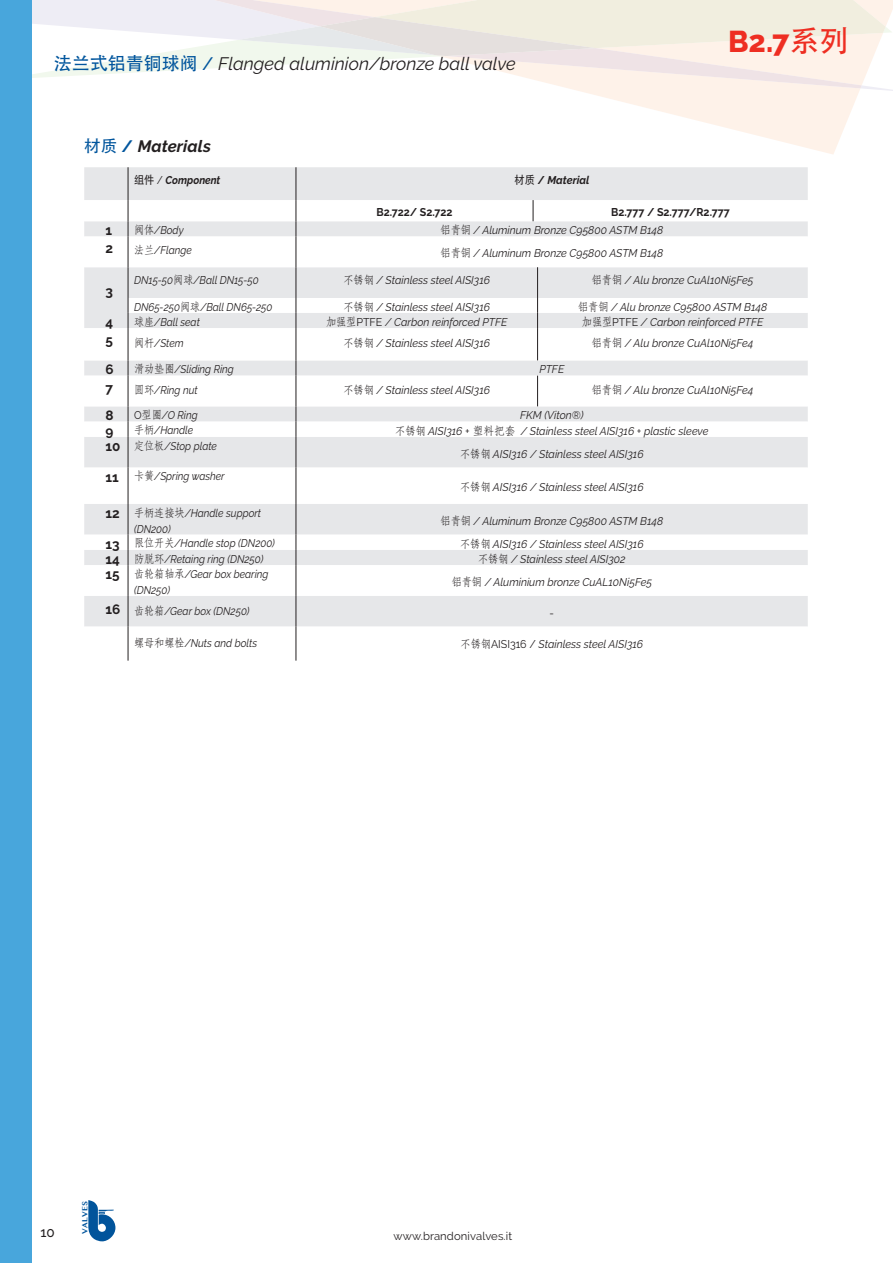
<style>
.page{position:relative;width:893px;height:1263px;background:#fff}
.page>*{position:absolute;margin:0;border:0;box-sizing:border-box;transform-origin:0 0}
.t1{font:800 30px "Raleway";color:#ee2e22}
.t2{font:italic 18px "Raleway";color:#231f20}
.t3{font:italic 700 16.5px "Raleway";letter-spacing:.005em;color:#231f20}
.t4{font:700 13.5px "Raleway";color:#231f20}
.t5{font:500 13.5px "Raleway";color:#231f20}
.t6{font:italic 11.25px "Raleway";color:#231f20;scale:.95 1}
.t7{font:italic 11.25px/15.9px "Raleway";color:#231f20;scale:.9 1}
.t8{font:700 11.25px "Raleway";color:#231f20;scale:.95 1}
.t9{font:11.25px "Raleway";letter-spacing:.01em;color:#231f20}
.t10{font:italic 700 11.25px "Raleway";color:#231f20;scale:.9 1}
.t11{font:italic 700 11.25px "Raleway";color:#231f20;scale:.95 1}
.t12{font:11.25px "Raleway";letter-spacing:.01em;color:#231f20;scale:.95 1}
.t13{font:700 7.8px "Lao MN";color:#01549b}
.s1{font-family:"Adobe Heiti Std";font-style:normal;color:#01559d}
.s2{font-weight:500;font-style:normal;color:#01559d}
.s3{font-family:"Adobe Heiti Std";font-weight:400}
.s4{font-family:"Adobe Heiti Std";font-weight:400;font-style:normal;color:#01559d}
.s5{font-style:normal;color:#01559d}
.s6{font-family:"Adobe Heiti Std";font-weight:400;font-style:normal}
.s7{font-weight:400;font-style:normal}
.s8{font-style:normal}
.s9{font-family:"Adobe Fangsong Std";font-style:normal}
</style>
<div class="page">
<svg style="left:584px;top:92px;width:275px;height:62px;fill:#fef3eb"></svg>
<svg style="left:32px;top:0;width:861px;height:92px"></svg>
<svg style="left:165px;top:0;width:697px;height:88px"></svg>
<svg style="left:239px;top:0;width:647px;height:56px;background:#f1ece3"></svg>
<svg style="left:88px;top:1200px;width:27px;height:41px"></svg>
<div style="left:0;top:0;width:32px;height:1263px;background:#48a6dc"></div>
<div style="left:84px;top:167px;width:724px;height:33px;background:#e6e7e9"></div>
<svg style="left:84px;top:236px;width:724px;height:425px"></svg>
<hr style="left:537px;top:267px;width:1px;height:31px;background:#231f20">
<svg style="left:537px;top:298px;width:1px;height:30px"></svg>
<hr style="left:537px;top:328px;width:1px;height:32px;background:#231f20">
<hr style="left:537px;top:376px;width:1px;height:30px;background:#231f20">
<hr style="left:128px;top:167px;width:1px;height:33px;background:#231f20">
<hr style="left:296px;top:167px;width:1px;height:33px;background:#231f20">
<svg style="left:84px;top:200px;width:724px;height:36px"></svg>
<hr style="left:128px;top:236px;width:1px;height:31px;background:#231f20">
<hr style="left:296px;top:236px;width:1px;height:31px;background:#231f20">
<hr style="left:128px;top:267px;width:1px;height:31px;background:#231f20">
<hr style="left:296px;top:267px;width:1px;height:31px;background:#231f20">
<svg style="left:128px;top:298px;width:1px;height:30px"></svg>
<svg style="left:296px;top:298px;width:1px;height:30px"></svg>
<hr style="left:128px;top:328px;width:1px;height:32px;background:#231f20">
<hr style="left:296px;top:328px;width:1px;height:32px;background:#231f20">
<svg style="left:128px;top:360px;width:1px;height:16px"></svg>
<svg style="left:296px;top:360px;width:1px;height:16px"></svg>
<hr style="left:128px;top:376px;width:1px;height:30px;background:#231f20">
<hr style="left:296px;top:376px;width:1px;height:30px;background:#231f20">
<svg style="left:128px;top:406px;width:1px;height:31px"></svg>
<svg style="left:296px;top:406px;width:1px;height:31px"></svg>
<hr style="left:128px;top:437px;width:1px;height:31px;background:#231f20">
<hr style="left:296px;top:437px;width:1px;height:31px;background:#231f20">
<hr style="left:128px;top:468px;width:1px;height:36px;background:#231f20">
<hr style="left:296px;top:468px;width:1px;height:36px;background:#231f20">
<hr style="left:128px;top:504px;width:1px;height:31px;background:#231f20">
<hr style="left:296px;top:504px;width:1px;height:31px;background:#231f20">
<svg style="left:128px;top:535px;width:1px;height:30px"></svg>
<svg style="left:296px;top:535px;width:1px;height:30px"></svg>
<hr style="left:128px;top:565px;width:1px;height:31px;background:#231f20">
<hr style="left:296px;top:565px;width:1px;height:31px;background:#231f20">
<hr style="left:128px;top:596px;width:1px;height:31px;background:#231f20">
<hr style="left:296px;top:596px;width:1px;height:31px;background:#231f20">
<hr style="left:128px;top:627px;width:1px;height:34px;background:#231f20">
<hr style="left:296px;top:627px;width:1px;height:34px;background:#231f20">
<p class="t2" style="left:54px;top:54px;width:464px"><span class="s1">法兰式铝青铜球阀</span> <span class="s2">/</span> Flanged aluminion/bronze ball valve</p>
<p class="t1" style="left:728px;top:25px;width:123px">B2.7<span class="s3">系列</span></p>
<p class="t3" style="left:84px;top:137px;width:128px"><span class="s4">材质</span> <span class="s5">/</span> Materials</p>
<p class="t10" style="left:134px;top:174px;width:97px"><span class="s6">组件</span> <span class="s7">/</span> Component</p>
<p class="t11" style="left:515px;top:174px;width:80px"><span class="s6">材质</span> <span class="s8">/</span> Material</p>
<p class="t8" style="left:376px;top:206px;width:82px">B2.722/ S2.722</p>
<p class="t8" style="left:611px;top:206px;width:126px">B2.777 / S2.777/R2.777</p>
<p class="t4" style="left:105px;top:223px;width:8px">1</p>
<p class="t7" style="left:134px;top:222px;width:57px"><span class="s9">阀体</span>/Body</p>
<p class="t6" style="left:441px;top:224px;width:236px"><span class="s9">铝青铜</span> / Aluminum Bronze C95800 ASTM B148</p>
<p class="t4" style="left:105px;top:241px;width:9px">2</p>
<p class="t7" style="left:134px;top:242px;width:66px"><span class="s9">法兰</span>/Flange</p>
<p class="t6" style="left:441px;top:247px;width:236px"><span class="s9">铝青铜</span> / Aluminum Bronze C95800 ASTM B148</p>
<p class="t4" style="left:105px;top:284px;width:9px">3</p>
<p class="t7" style="left:134px;top:272px;width:140px">DN15-50<span class="s9">阀球</span>/Ball DN15-50</p>
<p class="t6" style="left:343px;top:274px;width:156px"><span class="s9">不锈钢</span> / Stainless steel AISI316</p>
<p class="t6" style="left:592px;top:274px;width:172px"><span class="s9">铝青铜</span> / Alu bronze CuAl10Ni5Fe5</p>
<p class="t7" style="left:134px;top:299px;width:155px">DN65-250<span class="s9">阀球</span>/Ball DN65-250</p>
<p class="t6" style="left:343px;top:300px;width:156px"><span class="s9">不锈钢</span> / Stainless steel AISI316</p>
<p class="t6" style="left:578px;top:300px;width:200px"><span class="s9">铝青铜</span> / Alu bronze C95800 ASTM B148</p>
<p class="t4" style="left:105px;top:314px;width:9px">4</p>
<p class="t7" style="left:134px;top:314px;width:75px"><span class="s9">球座</span>/Ball seat</p>
<p class="t6" style="left:326px;top:315px;width:193px"><span class="s9">加强型</span><span class="s8">PTFE</span> / Carbon reinforced PTFE</p>
<p class="t6" style="left:582px;top:315px;width:193px"><span class="s9">加强型</span><span class="s8">PTFE</span> / Carbon reinforced PTFE</p>
<p class="t4" style="left:105px;top:333px;width:9px">5</p>
<p class="t7" style="left:134px;top:335px;width:57px"><span class="s9">阀杆</span>/Stem</p>
<p class="t6" style="left:343px;top:337px;width:156px"><span class="s9">不锈钢</span> / Stainless steel AISI316</p>
<p class="t6" style="left:592px;top:336px;width:172px"><span class="s9">铝青铜</span> / Alu bronze CuAl10Ni5Fe4</p>
<p class="t4" style="left:105px;top:362px;width:10px">6</p>
<p class="t7" style="left:134px;top:361px;width:112px"><span class="s9">滑动垫圈</span>/Sliding Ring</p>
<p class="t6" style="left:539px;top:363px;width:28px">PTFE</p>
<p class="t4" style="left:105px;top:380px;width:9px">7</p>
<p class="t7" style="left:134px;top:382px;width:72px"><span class="s9">圆环</span>/Ring nut</p>
<p class="t6" style="left:343px;top:384px;width:156px"><span class="s9">不锈钢</span> / Stainless steel AISI316</p>
<p class="t6" style="left:592px;top:384px;width:172px"><span class="s9">铝青铜</span> / Alu bronze CuAl10Ni5Fe4</p>
<p class="t4" style="left:105px;top:408px;width:10px">8</p>
<p class="t7" style="left:134px;top:407px;width:72px"><span class="s8">O</span><span class="s9">型圈</span>/O Ring</p>
<p class="t6" style="left:520px;top:409px;width:68px">FKM (Viton®)</p>
<p class="t4" style="left:105px;top:423px;width:9px">9</p>
<p class="t7" style="left:134px;top:422px;width:67px"><span class="s9">手柄</span>/Handle</p>
<p class="t6" style="left:395px;top:424px;width:331px"><span class="s9">不锈钢</span> AISI316 + <span class="s9">塑料把套</span> / Stainless steel AISI316 + plastic sleeve</p>
<p class="t4" style="left:105px;top:438px;width:16px">10</p>
<p class="t7" style="left:134px;top:438px;width:94px"><span class="s9">定位板</span>/Stop plate</p>
<p class="t6" style="left:460px;top:447px;width:195px"><span class="s9">不锈钢</span> AISI316 / Stainless steel AISI316</p>
<p class="t4" style="left:105px;top:469px;width:15px">11</p>
<p class="t7" style="left:134px;top:468px;width:102px"><span class="s9">卡簧</span>/Spring washer</p>
<p class="t6" style="left:460px;top:480px;width:195px"><span class="s9">不锈钢</span> AISI316 / Stainless steel AISI316</p>
<p class="t4" style="left:105px;top:505px;width:16px">12</p>
<p class="t7" style="left:134px;top:505px;width:143px"><span class="s9">手柄连接块</span>/Handle support (DN200)</p>
<p class="t6" style="left:441px;top:514px;width:236px"><span class="s9">铝青铜</span> / Aluminum Bronze C95800 ASTM B148</p>
<p class="t4" style="left:105px;top:536px;width:16px">13</p>
<p class="t7" style="left:134px;top:535px;width:158px"><span class="s9">限位开关</span>/Handle stop (DN200)</p>
<p class="t6" style="left:460px;top:537px;width:195px"><span class="s9">不锈钢</span> AISI316 / Stainless steel AISI316</p>
<p class="t4" style="left:105px;top:551px;width:16px">14</p>
<p class="t7" style="left:134px;top:551px;width:145px"><span class="s9">防脱环</span>/Retaing ring (DN250)</p>
<p class="t6" style="left:478px;top:552px;width:157px"><span class="s9">不锈钢</span> / Stainless steel AISI302</p>
<p class="t4" style="left:105px;top:567px;width:16px">15</p>
<p class="t7" style="left:134px;top:566px;width:151px"><span class="s9">齿轮箱轴承</span>/Gear box bearing (DN250)</p>
<p class="t6" style="left:452px;top:575px;width:212px"><span class="s9">铝青铜</span> / Aluminium bronze CuAL10Ni5Fe5</p>
<p class="t4" style="left:105px;top:602px;width:16px">16</p>
<p class="t7" style="left:134px;top:603px;width:130px"><span class="s9">齿轮箱</span>/Gear box (DN250)</p>
<p class="t12" style="left:550px;top:606px;width:6px">-</p>
<p class="t7" style="left:134px;top:635px;width:138px"><span class="s9">螺母和螺栓</span>/Nuts and bolts</p>
<p class="t6" style="left:461px;top:638px;width:194px"><span class="s9">不锈钢</span><span class="s8">AISI316 /</span> Stainless steel AISI316</p>
<p class="t5" style="left:40px;top:1225px;width:16px">10</p>
<p class="t13" style="left:80px;top:1233px;width:34px;rotate:-90deg">VALVES</p>
<p class="t9" style="left:394px;top:1229px;width:120px">www.brandonivalves.it</p>
</div>
